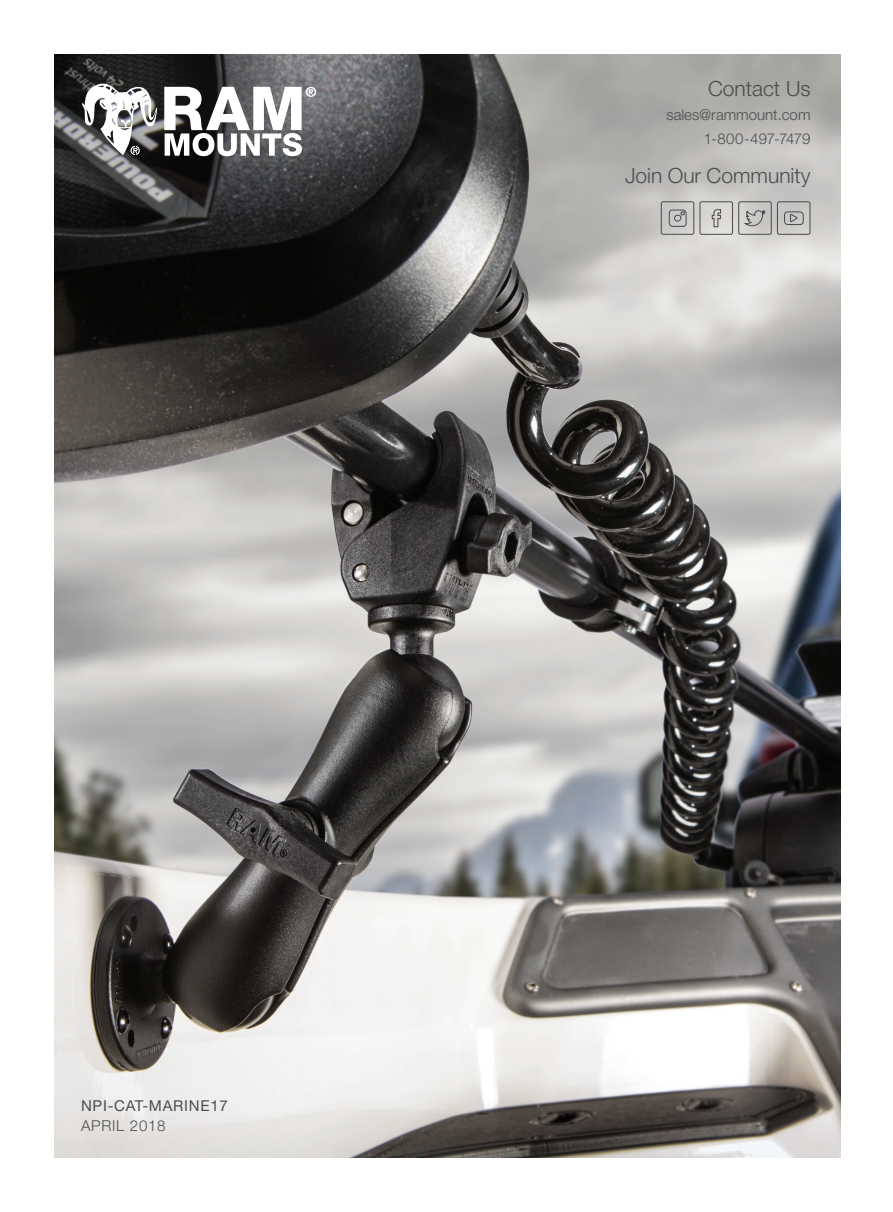
<style>
.page{position:relative;width:893px;height:1212px;background:#fff}
.page>*{position:absolute;margin:0;border:0;box-sizing:border-box;transform-origin:0 0}
.t1{font:300 21px "Helvetica Neue LT Std";color:#4b4c4d}
.t2{font:300 15px "Helvetica Neue LT Std";color:#4b4c4d}
.t3{font:15px "Helvetica Neue LT Std";letter-spacing:.05em;color:#4b4c4d}
.t4{font:300 15px "Helvetica Neue LT Std";letter-spacing:.05em;color:#4b4c4d}
</style>
<div class="page">
<img style="left:54px;top:54px;width:787px;height:1104px">
<svg style="left:81px;top:81px;width:77px;height:74px"></svg>
<svg style="left:164px;top:87px;width:152px;height:69px"></svg>
<svg style="left:660px;top:201px;width:151px;height:34px;background:#bab9b7"></svg>
<p class="t3" style="left:81px;top:1097px;width:148px">NPI-CAT-MARINE17</p>
<p class="t4" style="left:81px;top:1116px;width:86px">APRIL 2018</p>
<p class="t1" style="left:708px;top:76px;width:104px">Contact Us</p>
<p class="t2" style="left:666px;top:105px;width:145px">sales@rammount.com</p>
<p class="t2" style="left:704px;top:129px;width:108px">1-800-497-7479</p>
<p class="t1" style="left:625px;top:163px;width:187px">Join Our Community</p>
</div>
